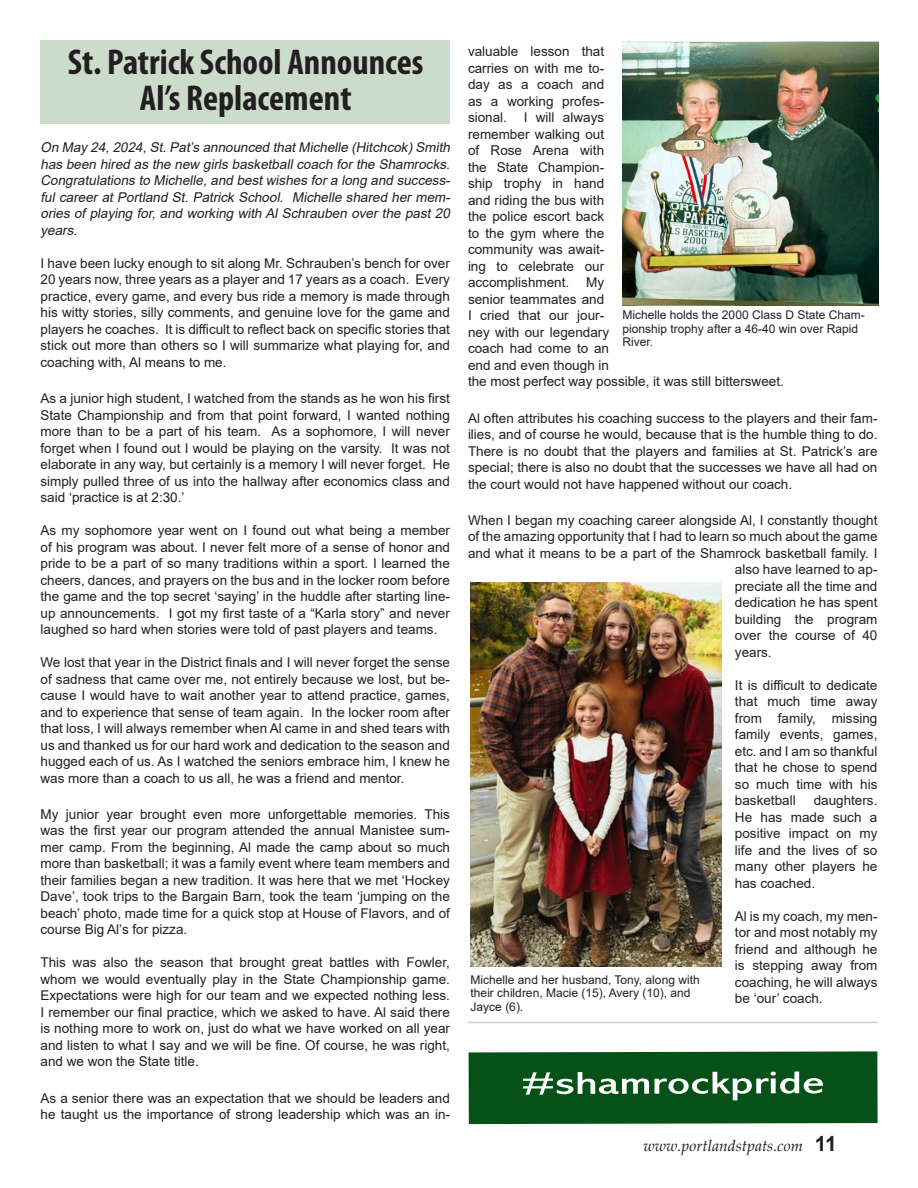
<style>
.page{position:relative;width:918px;height:1188px;background:#fff}
.page>*{position:absolute;margin:0;border:0;box-sizing:border-box;transform-origin:0 0}
.Headline--secondary{font:700 condensed 36px "Myriad Pro";color:#231f20}
.Text_with_space_after_paragraphs{font:condensed 31.95px "Abadi";color:#fff;scale:1.61 1}
.t1{font:italic 15.75px "Palatino Linotype";color:#231f20}
.Spotlight_Introduction{font:13.5px/16.5px "Arial";color:#231f20;text-align:justify}
.Spotlight_Introduction-2{font:italic 13.5px/16.5px "Arial";color:#231f20;text-align:justify}
.Photo_captios{font:12px/13.5px "Arial";color:#231f20}
.s1{font-family:"Arial";font-weight:700;font-style:normal;font-size:21px}
</style>
<div class="page">
<div style="left:40px;top:40px;width:410px;height:84px;background:#cbdccb"></div>
<div style="left:469px;top:1051px;width:409px;height:73px;background:#065118"></div>
<img style="left:622px;top:42px;width:257px;height:263px">
<img style="left:470px;top:582px;width:251px;height:384px">
<hr style="left:468px;top:1022px;width:410px;height:1px;background:#c1d6c3">
<p class="Headline--secondary" style="left:68px;top:40px;width:357px">St. Patrick School Announces</p>
<p class="Headline--secondary" style="left:140px;top:76px;width:213px">Al’s Replacement</p>
<p class="Spotlight_Introduction-2" style="left:40px;top:139px;width:414px">On May 24,2024,St.Pat’s announced thatMichelle (Hitchcok)Smith has been hired as the new girls basketballcoach forthe Shamrocks.<br>Congratulations to Michelle,and bestwishes fora long and success&shy;ful career at Portland St. Patrick School. Michelle shared her mem&shy;ories of playing for, and working with Al Schrauben over the past 20 years.</p>
<p class="Spotlight_Introduction" style="left:40px;top:255px;width:411px">I have been lucky enough to sit along Mr. Schrauben’s bench for over 20 years now, three years as a player and 17 years as a coach. Every practice, every game, and every bus ride a memory is made through his witty stories, silly comments, and genuine love for the game and players he coaches. It is difficult to reflect back on specific stories that stick out more than others so I will summarize what playing for, and coaching with, Al means to me.</p>
<p class="Spotlight_Introduction" style="left:40px;top:390px;width:411px">As a junior high student, I watched from the stands as he won his first State Championship and from that point forward, I wanted nothing more than to be a part of his team. As a sophomore, I will never forget when I found out I would be playing on the varsity. It was not elaborate in any way, but certainly is a memory I will never forget. He simply pulled three of us into the hallway after economics class and said ‘practice is at 2:30.’</p>
<p class="Spotlight_Introduction" style="left:40px;top:522px;width:411px">As my sophomore year went on I found out what being a member of his program was about. I never felt more of a sense of honor and pride to be a part of so many traditions within a sport. I learned the cheers, dances, and prayers on the bus and in the locker room before the game and the top secret ‘saying’ in the huddle after starting line&shy;up announcements. I got my first taste of a “Karla story” and never laughed so hard when stories were told of past players and teams.</p>
<p class="Spotlight_Introduction" style="left:40px;top:654px;width:411px">We lost that year in the District finals and I will never forget the sense of sadness that came over me, not entirely because we lost, but be&shy;cause I would have to wait another year to attend practice, games, and to experience that sense of team again. In the locker room after that loss, I will always remember when Al came in and shed tears with us and thanked us for our hard work and dedication to the season and hugged each of us. As I watched the seniors embrace him, I knew he was more than a coach to us all, he was a friend and mentor.</p>
<p class="Spotlight_Introduction" style="left:40px;top:806px;width:411px">My junior year brought even more unforgettable memories. This was the first year our program attended the annual Manistee sum&shy;mer camp. From the beginning, Al made the camp about so much more than basketball; it was a family event where team members and their families began a new tradition. It was here that we met ‘Hockey Dave’, took trips to the Bargain Barn, took the team ‘jumping on the beach’ photo, made time for a quick stop at House of Flavors, and of course Big Al’s for pizza.</p>
<p class="Spotlight_Introduction" style="left:40px;top:954px;width:411px">This was also the season that brought great battles with Fowler, whom we would eventually play in the State Championship game.<br>Expectations were high for our team and we expected nothing less.<br>I remember our final practice, which we asked to have. Al said there is nothing more to work on, just do what we have worked on all year and listen to what I say and we will be fine. Of course, he was right, and we won the State title.</p>
<p class="Spotlight_Introduction" style="left:40px;top:1090px;width:411px">As a senior there was an expectation that we should be leaders and he taught us the importance of strong leadership which was an in-</p>
<p class="Spotlight_Introduction" style="left:468px;top:43px;width:138px">valuable lesson that carries on with me to&shy;day as a coach and as a working profes&shy;sional. I will always remember walking out of Rose Arena with the State Champion&shy;ship trophy in hand and riding the bus with the police escort back to the gym where the community was await&shy;ing to celebrate our accomplishment.</p>
<p class="Spotlight_Introduction" style="left:468px;top:274px;width:317px;text-align:left;text-indent:118px">My<br>senior teammates and<br>I cried that our jour-<br>ney with our legendary<br>coach had come to an<br>end and even though in<br>the most perfect way possible, it was still bittersweet.</p>
<p class="Spotlight_Introduction" style="left:468px;top:409px;width:411px">Al often attributes his coaching success to the players and their fam&shy;ilies, and of course he would, because that is the humble thing to do.<br>There is no doubt that the players and families at St. Patrick’s are special; there is also no doubt that the successes we have all had on the court would not have happened without our coach.</p>
<p class="Spotlight_Introduction" style="left:468px;top:512px;width:411px">When I began my coaching career alongside Al, I constantly thought</p>
<p class="Spotlight_Introduction" style="left:468px;top:528px;width:411px">of the amazing opportunity that I had to learn so much about the game</p>
<p class="Spotlight_Introduction" style="left:468px;top:545px;width:411px">and what it means to be a part of the Shamrock basketball family. I</p>
<p class="Spotlight_Introduction" style="left:735px;top:561px;width:144px">also have learned to ap-</p>
<p class="Spotlight_Introduction" style="left:735px;top:578px;width:144px">preciate all the time and</p>
<p class="Spotlight_Introduction" style="left:735px;top:594px;width:144px">dedication he has spent</p>
<p class="Spotlight_Introduction" style="left:735px;top:611px;width:144px">building the program</p>
<p class="Spotlight_Introduction" style="left:735px;top:627px;width:144px">over the course of 40</p>
<p class="Spotlight_Introduction" style="left:735px;top:644px;width:38px">years.</p>
<p class="Spotlight_Introduction" style="left:735px;top:677px;width:144px">It is difficult to dedicate that much time away from family, missing family events, games, etc. and I am so thankful that he chose to spend so much time with his basketball</p>
<p class="Photo_captios" style="left:623px;top:308px;width:244px">Michelle holds the 2000 Class D State Cham&shy;pionship trophy after a 46-40 win over Rapid<br>River.</p>
<p class="Spotlight_Introduction" style="left:735px;top:792px;width:144px;text-indent:79px">daughters.<br>He has made such a positive impact on my life and the lives of so many other players he has coached.</p>
<p class="Spotlight_Introduction" style="left:735px;top:908px;width:144px">Al is my coach, my men&shy;tor and most notably my friend and although he is stepping away from coaching, he will always be ‘our’ coach.</p>
<p class="Photo_captios" style="left:471px;top:973px;width:231px">Michelle and her husband, Tony, along with their children, Macie (15), Avery (10), and<br>Jayce (6).</p>
<p class="Text_with_space_after_paragraphs" style="left:521px;top:1064px;width:190px">#shamrockpride</p>
<p class="t1" style="left:643px;top:1135px;width:195px">www.portlandstpats.com <span class="s1">11</span></p>
</div>
